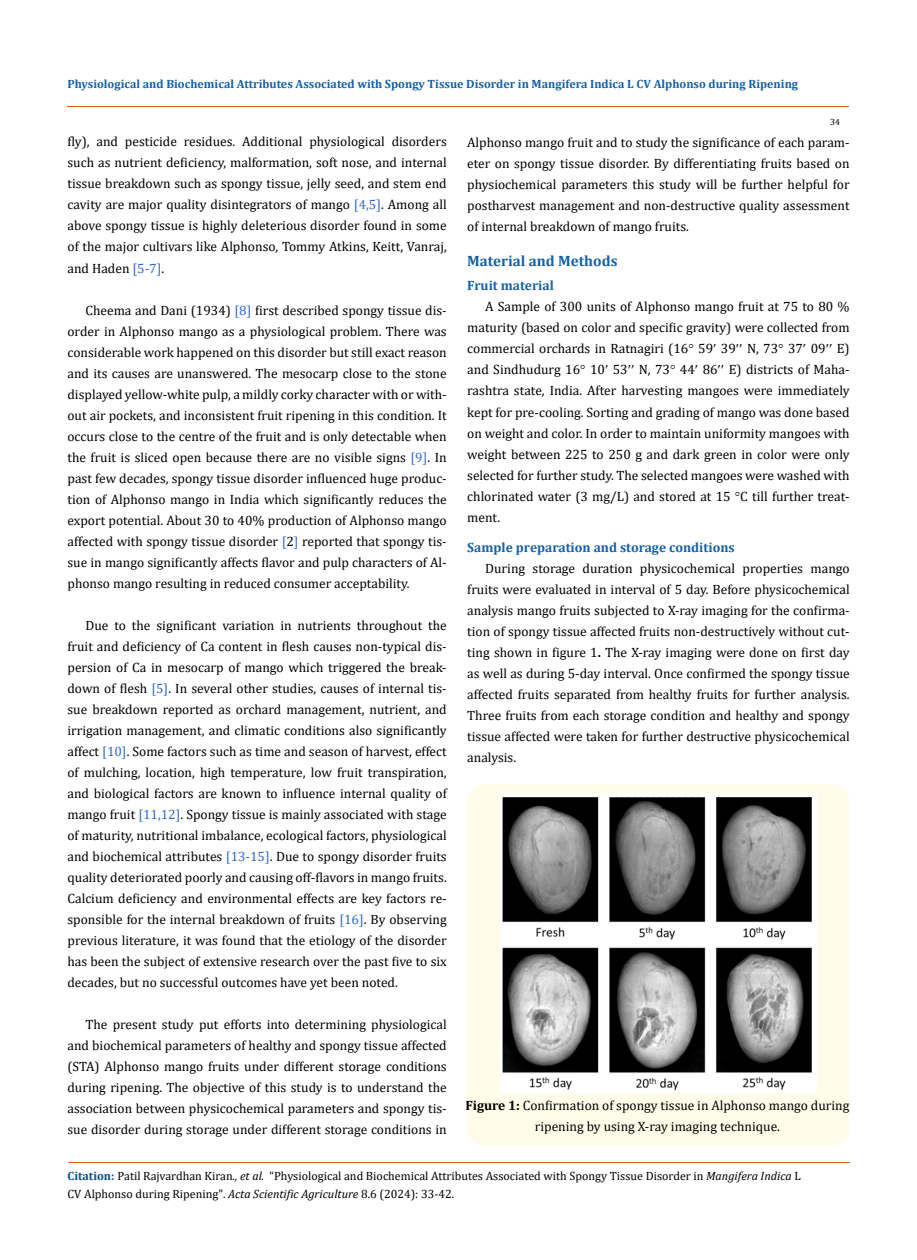
<style>
.page{position:relative;width:917px;height:1260px;background:#fff}
.page>*{position:absolute;margin:0;border:0;box-sizing:border-box;transform-origin:0 0}
.t1{font:700 15px "Cambria";color:#1560a6}
.t2{font:13.5px/21px "Cambria";color:#000;text-align:justify}
.t3{font:700 13.5px "Cambria";color:#1560a6}
.t4{font:12px/18px "Cambria";color:#000}
.t5{font:700 12px "Cambria";color:#1560a6}
.t6{font:9px "Cambria";color:#000}
.s1{color:#36c}
.s2{font-weight:700}
.s3{font-weight:700;color:#035089}
.s4{font-style:italic}
</style>
<div class="page">
<hr style="left:67px;top:107px;width:782px;height:1px;background:#e05d1a">
<div style="left:467px;top:784px;width:382px;height:362px;background:#fffde9;border-radius:18px"></div>
<img style="left:500px;top:794px;width:316px;height:299px">
<hr style="left:68px;top:1163px;width:781px;height:1px;background:#e05d1a">
<p class="t5" style="left:67px;top:76px;width:732px">Physiological and Biochemical Attributes Associated with Spongy Tissue Disorder in Mangifera Indica L CV Alphonso during Ripening</p>
<p class="t6" style="left:830px;top:117px;width:11px">34</p>
<p class="t2" style="left:67px;top:131px;width:381px">fly), and pesticide residues. Additional physiological disorders such as nutrient deficiency, malformation, soft nose, and internal tissue breakdown such as spongy tissue, jelly seed, and stem end cavity are major quality disintegrators of mango <span class="s1">[4,5]</span>. Among all above spongy tissue is highly deleterious disorder found in some of the major cultivars like Alphonso, Tommy Atkins, Keitt, Vanraj, and Haden <span class="s1">[5-7]</span>.</p>
<p class="t2" style="left:67px;top:299px;width:381px;text-indent:18px">Cheema and Dani (1934) <span class="s1">[8]</span> first described spongy tissue dis&shy;order in Alphonso mango as a physiological problem. There was considerable work happened on this disorder but still exact reason and its causes are unanswered. The mesocarp close to the stone displayed yellow-white pulp, a mildly corky character with or with&shy;out air pockets, and inconsistent fruit ripening in this condition. It occurs close to the centre of the fruit and is only detectable when the fruit is sliced open because there are no visible signs <span class="s1">[9]</span>. In past few decades, spongy tissue disorder influenced huge produc&shy;tion of Alphonso mango in India which significantly reduces the export potential. About 30 to 40% production of Alphonso mango affected with spongy tissue disorder <span class="s1">[</span>2<span class="s1">]</span> reported that spongy tis&shy;sue in mango significantly affects flavor and pulp characters of Al&shy;phonso mango resulting in reduced consumer acceptability.</p>
<p class="t2" style="left:67px;top:614px;width:381px;text-indent:18px">Due to the significant variation in nutrients throughout the fruit and deficiency of Ca content in flesh causes non-typical dis&shy;persion of Ca in mesocarp of mango which triggered the break&shy;down of flesh <span class="s1">[5]</span>. In several other studies, causes of internal tis&shy;sue breakdown reported as orchard management, nutrient, and irrigation management, and climatic conditions also significantly affect <span class="s1">[10]</span>. Some factors such as time and season of harvest, effect of mulching, location, high temperature, low fruit transpiration, and biological factors are known to influence internal quality of mango fruit <span class="s1">[11,12]</span>. Spongy tissue is mainly associated with stage of maturity, nutritional imbalance, ecological factors, physiological and biochemical attributes <span class="s1">[13-15]</span>. Due to spongy disorder fruits quality deteriorated poorly and causing off-flavors in mango fruits.<br>Calcium deficiency and environmental effects are key factors re&shy;sponsible for the internal breakdown of fruits <span class="s1">[16]</span>. By observing previous literature, it was found that the etiology of the disorder has been the subject of extensive research over the past five to six decades, but no successful outcomes have yet been noted.</p>
<p class="t2" style="left:67px;top:1014px;width:381px;text-indent:18px">The present study put efforts into determining physiological and biochemical parameters of healthy and spongy tissue affected (STA) Alphonso mango fruits under different storage conditions during ripening. The objective of this study is to understand the association between physicochemical parameters and spongy tis&shy;sue disorder during storage under different storage conditions in</p>
<p class="t2" style="left:467px;top:132px;width:384px">Alphonso mango fruit and to study the significance of each param&shy;eter on spongy tissue disorder. By differentiating fruits based on physiochemical parameters this study will be further helpful for postharvest management and non-destructive quality assessment of internal breakdown of mango fruits.</p>
<p class="t1" style="left:467px;top:251px;width:152px">Material and Methods</p>
<p class="t3" style="left:467px;top:276px;width:88px">Fruit material</p>
<p class="t2" style="left:467px;top:296px;width:384px;text-indent:18px">A Sample of 300 units of Alphonso mango fruit at 75 to 80 % maturity (based on color and specific gravity) were collected from commercial orchards in Ratnagiri (16 59 39 N, 73 37 09 E) and Sindhudurg 16 10 53 N, 73 44 86 E) districts of Maha&shy;rashtra state, India. After harvesting mangoes were immediately kept for pre-cooling. Sorting and grading of mango was done based on weight and color. In order to maintain uniformity mangoes with weight between 225 to 250 g and dark green in color were only selected for further study. The selected mangoes were washed with chlorinated water (3 mg/L) and stored at 15 C till further treat&shy;ment.</p>
<p class="t3" style="left:467px;top:537px;width:269px">Sample preparation and storage conditions</p>
<p class="t2" style="left:467px;top:557px;width:384px;text-indent:18px">During storage duration physicochemical properties mango fruits were evaluated in interval of 5 day. Before physicochemical analysis mango fruits subjected to X-ray imaging for the confirma&shy;tion of spongy tissue affected fruits non-destructively without cut&shy;ting shown in figure 1<span class="s2">.</span> The X-ray imaging were done on first day as well as during 5-day interval. Once confirmed the spongy tissue affected fruits separated from healthy fruits for further analysis.<br>Three fruits from each storage condition and healthy and spongy tissue affected were taken for further destructive physicochemical analysis.</p>
<p class="t2" style="left:465px;top:1094px;width:385px;text-align:center"><span class="s2">Figure 1:</span> Confirmation of spongy tissue in Alphonso mango during ripening by using X-ray imaging technique.</p>
<p class="t4" style="left:68px;top:1167px;width:735px"><span class="s3">Citation:</span> Patil Rajvardhan Kiran<span class="s4">., et al.</span> “Physiological and Biochemical Attributes Associated with Spongy Tissue Disorder in <span class="s4">Mangifera Indica</span> L<br>CV Alphonso during Ripening". <span class="s4">Acta Scientific Agriculture</span> 8.6 (2024): 33-42.</p>
</div>
